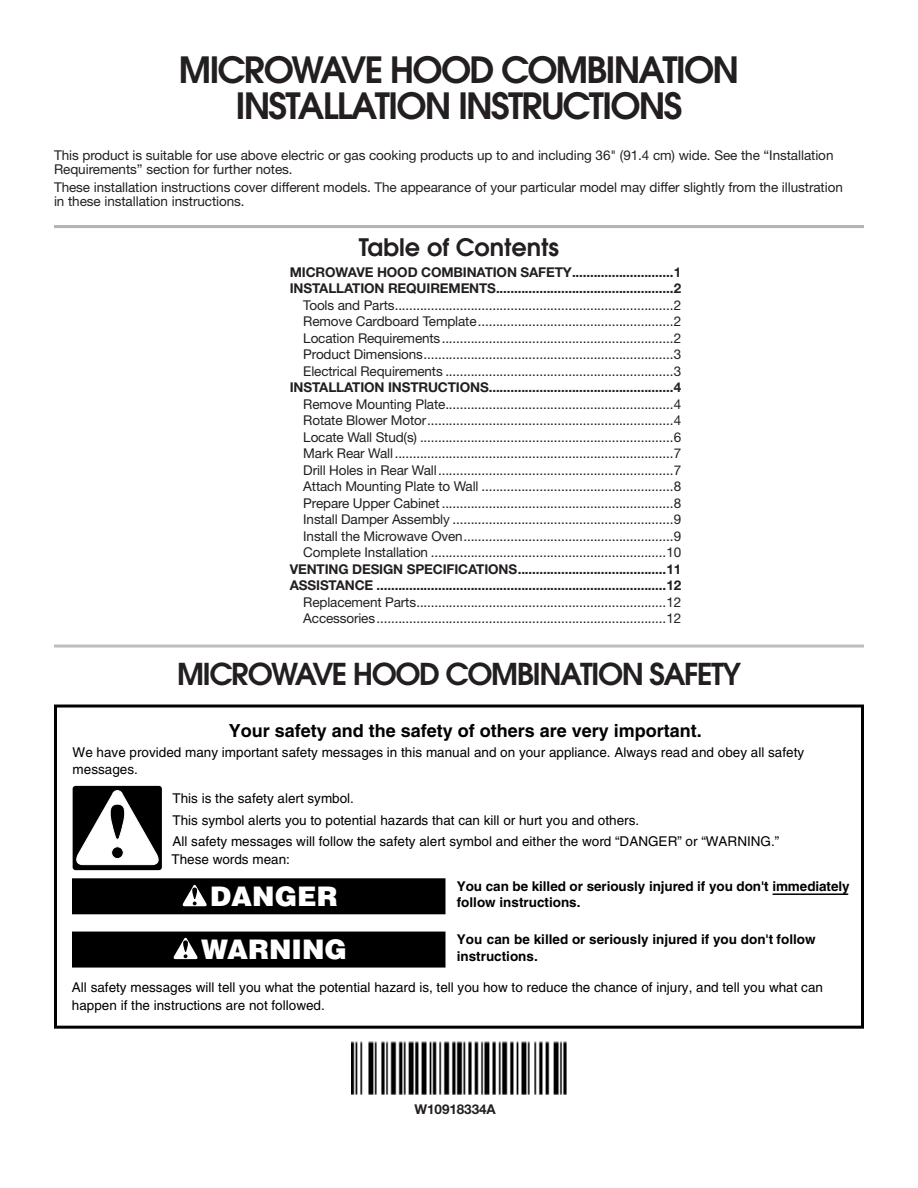
<style>
.page{position:relative;width:918px;height:1188px;background:#fff}
.page>*{position:absolute;margin:0;border:0;box-sizing:border-box;transform-origin:0 0}
.Cover_Heading_1{font:600 36px/36px "Avant Garde";letter-spacing:-.05em;color:#231f20;text-align:center}
.Heading_1{font:600 30px "Avant Garde";letter-spacing:-.05em;color:#231f20}
.t1{font:900 27px/52.8px "Helvetica";color:#fff;text-align:center}
.Cover_Heading_2{font:600 24px "Avant Garde";color:#231f20}
.t2{font:700 18px "Helvetica";color:#000}
.TOC_2{font:13.5px "Helvetica Neue";letter-spacing:-.01em;color:#231f20}
.t3{font:13.5px/17.2px "Helvetica";color:#000}
.TOC_1{font:700 13.5px "Helvetica Neue";letter-spacing:-.01em;color:#231f20}
.Body{font:13.5px/13.8px "Helvetica Neue";letter-spacing:-.005em;color:#231f20}
.t4{font:700 13.5px "Helvetica";color:#000}
.Body_Bold{font:700 13.5px "Helvetica Neue";letter-spacing:-.005em;color:#231f20}
</style>
<div class="page">
<hr style="left:54px;top:645px;width:810px;height:3px;background:#bcbdc0">
<div style="left:72px;top:878px;width:374px;height:36px;background:#000"></div>
<div style="left:54px;top:705px;width:810px;height:324px;border:3px solid #000"></div>
<div style="left:72px;top:932px;width:374px;height:36px;background:#000"></div>
<div style="left:73px;top:786px;width:89px;height:84px;border:3px solid #000;border-radius:2px"></div>
<svg style="left:74px;top:790px;width:87px;height:75px"></svg>
<hr style="left:773px;top:893px;width:75px;height:2px;background:#000">
<svg style="left:182px;top:885px;width:25px;height:22px"></svg>
<svg style="left:173px;top:937px;width:25px;height:23px"></svg>
<hr style="left:54px;top:225px;width:810px;height:3px;background:#b2b3b7">
<img style="left:351px;top:1041px;width:216px;height:53px">
<p class="Cover_Heading_1" style="left:179px;top:51px;width:562px">MICROWAVE HOOD COMBINATION<br>INSTALLATION INSTRUCTIONS</p>
<p class="Body" style="left:54px;top:148px;width:781px">This product is suitable for use above electric or gas cooking products up to and including 36" (91.4 cm) wide. See the “Installation<br>Requirements” section for further notes.</p>
<p class="Body" style="left:54px;top:180px;width:790px">These installation instructions cover different models. The appearance of your particular model may differ slightly from the illustration in these installation instructions.</p>
<p class="Cover_Heading_2" style="left:359px;top:232px;width:202px">Table of Contents</p>
<p class="TOC_1" style="left:290px;top:264px;width:393px">MICROWAVE HOOD COMBINATION SAFETY............................1</p>
<p class="TOC_1" style="left:290px;top:280px;width:393px">INSTALLATION REQUIREMENTS.................................................2</p>
<p class="TOC_2" style="left:303px;top:297px;width:380px">Tools and Parts.............................................................................2</p>
<p class="TOC_2" style="left:303px;top:314px;width:380px">Remove Cardboard Template......................................................2</p>
<p class="TOC_2" style="left:303px;top:330px;width:380px">Location Requirements................................................................2</p>
<p class="TOC_2" style="left:303px;top:347px;width:380px">Product Dimensions.....................................................................3</p>
<p class="TOC_2" style="left:303px;top:363px;width:380px">Electrical Requirements ...............................................................3</p>
<p class="TOC_1" style="left:290px;top:379px;width:393px">INSTALLATION INSTRUCTIONS...................................................4</p>
<p class="TOC_2" style="left:303px;top:396px;width:380px">Remove Mounting Plate...............................................................4</p>
<p class="TOC_2" style="left:303px;top:413px;width:380px">Rotate Blower Motor....................................................................4</p>
<p class="TOC_2" style="left:303px;top:429px;width:380px">Locate Wall Stud(s) ......................................................................6</p>
<p class="TOC_2" style="left:303px;top:446px;width:380px">Mark Rear Wall.............................................................................7</p>
<p class="TOC_2" style="left:303px;top:462px;width:380px">Drill Holes in Rear Wall.................................................................7</p>
<p class="TOC_2" style="left:303px;top:479px;width:380px">Attach Mounting Plate to Wall .....................................................8</p>
<p class="TOC_2" style="left:303px;top:495px;width:380px">Prepare Upper Cabinet ................................................................8</p>
<p class="TOC_2" style="left:303px;top:512px;width:380px">Install Damper Assembly .............................................................9</p>
<p class="TOC_2" style="left:303px;top:528px;width:380px">Install the Microwave Oven..........................................................9</p>
<p class="TOC_2" style="left:303px;top:545px;width:380px">Complete Installation .................................................................10</p>
<p class="TOC_1" style="left:290px;top:561px;width:393px">VENTING DESIGN SPECIFICATIONS.........................................11</p>
<p class="TOC_1" style="left:290px;top:577px;width:393px">ASSISTANCE ................................................................................12</p>
<p class="TOC_2" style="left:303px;top:594px;width:380px">Replacement Parts.....................................................................12</p>
<p class="TOC_2" style="left:303px;top:611px;width:380px">Accessories................................................................................12</p>
<h1 class="Heading_1" style="left:177px;top:655px;width:565px">MICROWAVE HOOD COMBINATION SAFETY</h1>
<p class="t2" style="left:229px;top:719px;width:475px">Your safety and the safety of others are very important.</p>
<p class="t3" style="left:73px;top:744px;width:733px">We have provided many important safety messages in this manual and on your appliance. Always read and obey all safety messages.</p>
<p class="t3" style="left:173px;top:787px;width:608px;line-height:21.8px">This is the safety alert symbol.<br>This symbol alerts you to potential hazards that can kill or hurt you and others.<br>All safety messages will follow the safety alert symbol and either the word “DANGER” or “WARNING.”</p>
<p class="t3" style="left:171px;top:850px;width:120px">These words mean:</p>
<p class="t4" style="left:457px;top:894px;width:125px">follow instructions.</p>
<p class="t4" style="left:457px;top:878px;width:394px">You can be killed or seriously injured if you don't immediately</p>
<p class="t1" style="left:201px;top:870px;width:147px">DANGER<br>WARNING</p>
<p class="t4" style="left:457px;top:931px;width:360px">You can be killed or seriously injured if you don't follow</p>
<p class="t3" style="left:72px;top:979px;width:753px">All safety messages will tell you what the potential hazard is, tell you how to reduce the chance of injury, and tell you what can happen if the instructions are not followed.</p>
<p class="t4" style="left:457px;top:948px;width:83px">instructions.</p>
<p class="Body_Bold" style="left:414px;top:1101px;width:83px">W10918334A</p>
</div>
